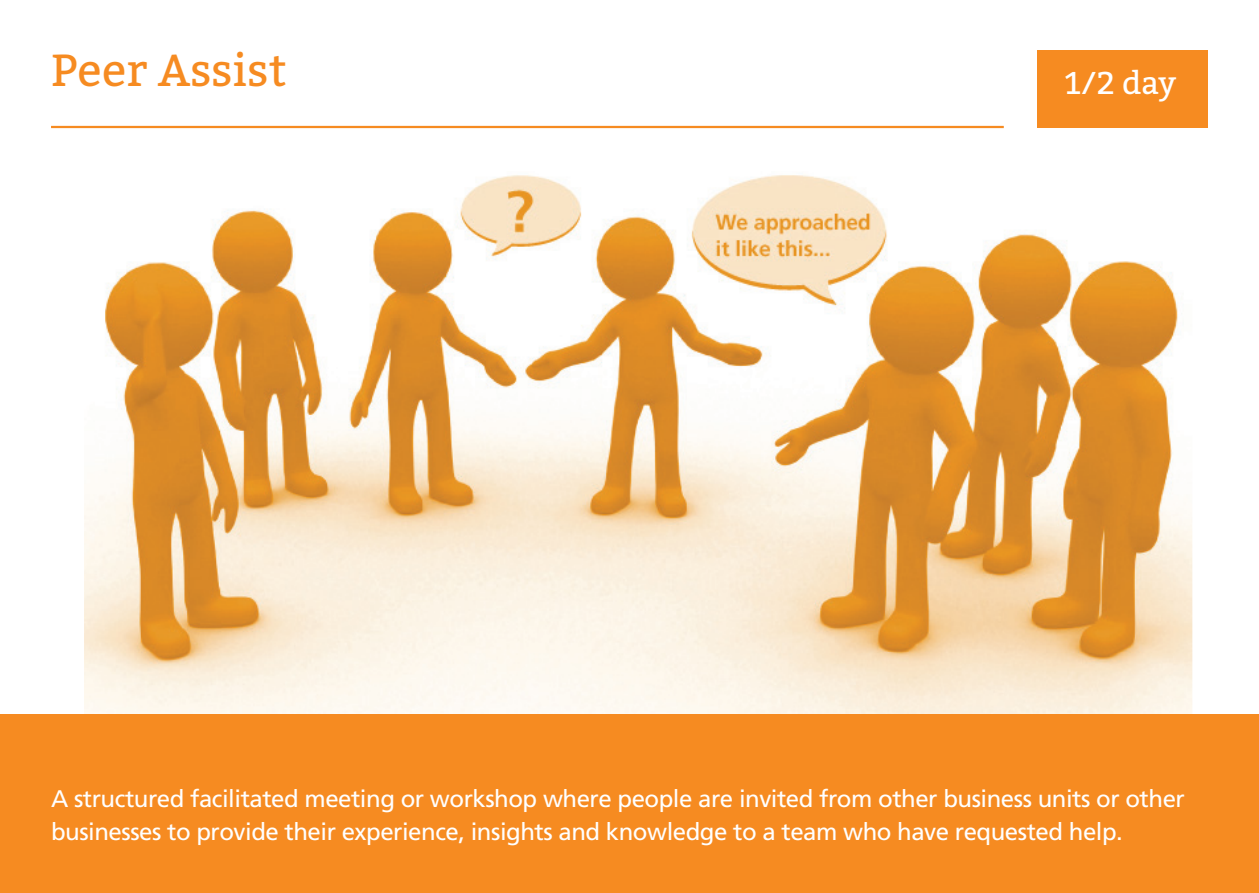
<style>
.page{position:relative;width:1259px;height:893px;background:#fff}
.page>*{position:absolute;margin:0;border:0;box-sizing:border-box;transform-origin:0 0}
.t1{font:45px "Bitter";color:#f68b21}
.t2{font:31.5px "Bitter";color:#fff}
.t3{font:24px/33px "Frutiger";letter-spacing:-.02em;color:#fff}
.t4{font:24px "Frutiger";color:#fff}
</style>
<div class="page">
<img style="left:84px;top:175px;width:1108px;height:539px">
<div style="left:0;top:714px;width:1259px;height:179px;background:#f68b21"></div>
<hr style="left:51px;top:126px;width:952px;height:2px;background:#f68b21">
<div style="left:1037px;top:51px;width:171px;height:77px;background:#f68b21"></div>
<p class="t1" style="left:51px;top:37px;width:237px">Peer Assist</p>
<p class="t2" style="left:1064px;top:61px;width:113px">1/2 day</p>
<p class="t4" style="left:51px;top:783px;width:361px">Email: KFH.england@hee.nhs.uk</p>
<p class="t4" style="left:51px;top:819px;width:278px">https://r brand.ly/KMTEL</p>
<p class="t3" style="left:51px;top:782px;width:1135px">A structured facilitated meeting or workshop where people are invited from other business units or other businesses to provide their experience, insights and knowledge to a team who have requested help.</p>
</div>
